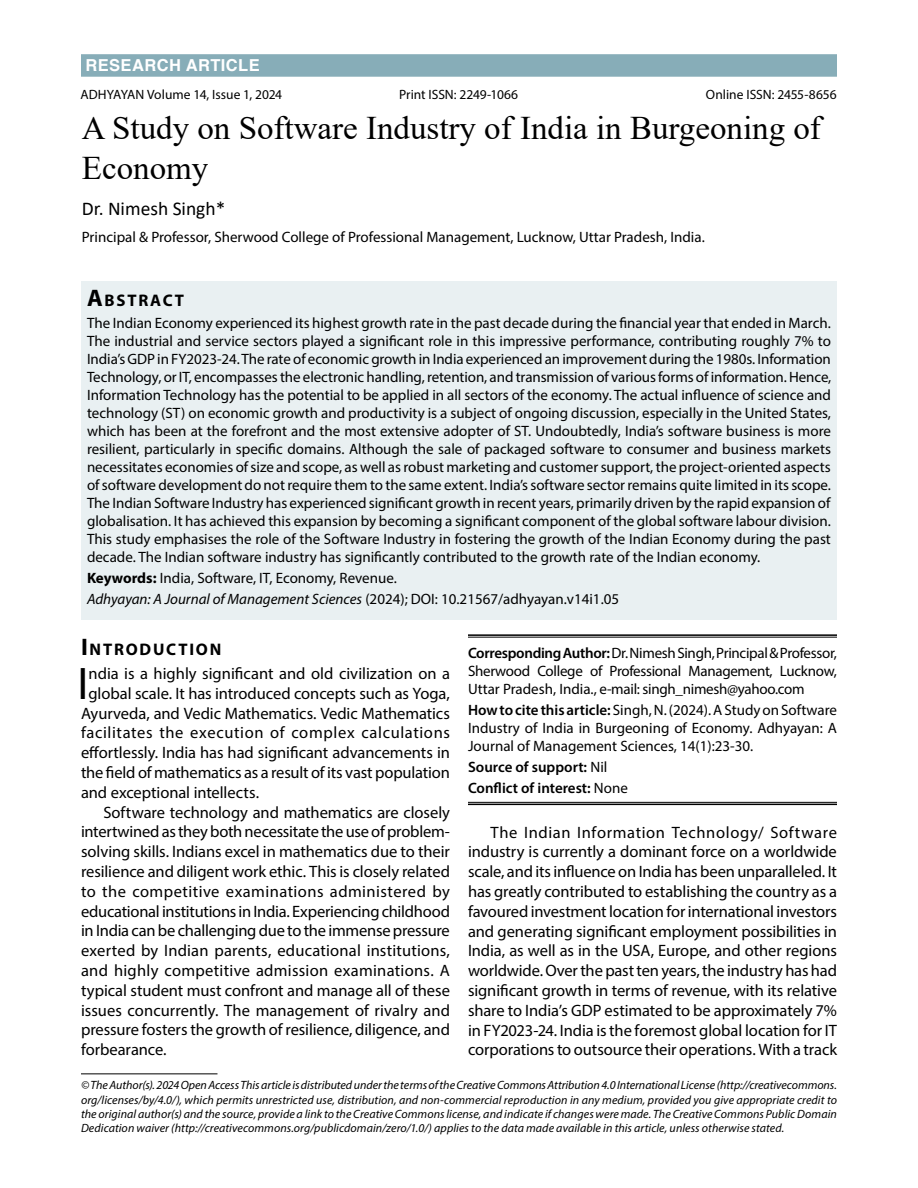
<style>
.page{position:relative;width:918px;height:1188px;background:#fff}
.page>*{position:absolute;margin:0;border:0;box-sizing:border-box;transform-origin:0 0}
.Body_flush{font:45.9px "Myriad Pro";color:#000}
.article_head{font:33px/39.6px "Times New Roman";color:#000}
.author{font:19.5px "Calibri";color:#000}
.A{font:700 16.8px "Myriad Pro";letter-spacing:.105em;color:#000}
.text{font:16.5px/19.8px "Myriad Pro";letter-spacing:-.005em;color:#000;text-align:justify}
.Body_flush-2{font:16.5px "Myriad Pro";color:#000}
.Body_flush-3{font:16.5px "Myriad Pro";letter-spacing:.04em;color:#000}
.Subject{font:700 16.5px "Helvetica";letter-spacing:.025em;color:#fff}
.Abstract{font:15px/18px "Myriad Pro";color:#000;text-align:justify}
.affiliation{font:15px/18px "Myriad Pro";color:#000;text-align:justify}
.Abstract-2{font:italic 15px "Myriad Pro";color:#000}
.affiliation-2{font:600 15px "Myriad Pro";color:#000}
.Body_flush_copy{font:13.5px "Myriad Pro";color:#000}
.Bottom_1st_page{font:italic 12px/14.4px "Myriad Pro";letter-spacing:.005em;color:#000;text-align:justify}
.s1{font-size:24px}
.s2{font-weight:700}
.s3{font-style:normal}
.s4{font-weight:600}
.s5{font-weight:400}
</style>
<div class="page">
<div style="left:81px;top:282px;width:756px;height:338px;background:#e9f0f2"></div>
<hr style="left:468px;top:634px;width:369px;height:2px;background:#000">
<hr style="left:468px;top:637px;width:369px;height:1px;background:#000">
<hr style="left:81px;top:1073px;width:137px;height:1px;background:#000">
<hr style="left:468px;top:802px;width:369px;height:1px;background:#000">
<hr style="left:468px;top:804px;width:369px;height:1px;background:#000">
<div style="left:81px;top:54px;width:756px;height:23px;background:#87adb8"></div>
<p class="Subject" style="left:86px;top:52px;width:176px">RESEARCH ARTICLE</p>
<p class="Body_flush_copy" style="left:81px;top:86px;width:203px">ADHYAYAN Volume 14, Issue 1, 2024</p>
<p class="Body_flush_copy" style="left:399px;top:86px;width:121px">Print ISSN: 2249-1066</p>
<p class="Body_flush_copy" style="left:706px;top:86px;width:132px">Online ISSN: 2455-8656</p>
<p class="article_head" style="left:82px;top:107px;width:741px">A Study on Software Industry of India in Burgeoning of<br>Economy</p>
<p class="author" style="left:82px;top:195px;width:145px">Dr. Nimesh Singh*</p>
<p class="affiliation" style="left:82px;top:228px;width:624px">Principal &amp; Professor, Sherwood College of Professional Management, Lucknow, Uttar Pradesh, India.</p>
<p class="A" style="left:87px;top:289px;width:98px"><span class="s1">A</span>BSTRACT</p>
<p class="Abstract" style="left:87px;top:314px;width:746px">The Indian Economy experienced its highest growth rate in the past decade during the financial year that ended in March.<br>The industrial and service sectors played a significant role in this impressive performance, contributing roughly 7% to India’s GDP in FY2023-24. The rate of economic growth in India experienced an improvement during the 1980s. Information Technology, or IT, encompasses the electronic handling, retention, and transmission of various forms of information. Hence, Information Technology has the potential to be applied in all sectors of the economy. The actual influence of science and technology (ST) on economic growth and productivity is a subject of ongoing discussion, especially in the United States, which has been at the forefront and the most extensive adopter of ST. Undoubtedly, India’s software business is more resilient, particularly in specific domains. Although the sale of packaged software to consumer and business markets necessitates economies of size and scope, as well as robust marketing and customer support, the project-oriented aspects of software development do not require them to the same extent. India’s software sector remains quite limited in its scope.<br>The Indian Software Industry has experienced significant growth in recent years, primarily driven by the rapid expansion of globalisation. It has achieved this expansion by becoming a significant component of the global software labour division.<br>This study emphasises the role of the Software Industry in fostering the growth of the Indian Economy during the past decade. The Indian software industry has significantly contributed to the growth rate of the Indian economy.</p>
<p class="Abstract" style="left:87px;top:569px;width:311px"><span class="s2">Keywords:</span> India, Software, IT, Economy, Revenue.</p>
<p class="Abstract-2" style="left:87px;top:590px;width:534px">Adhyayan: A Journal of Management Sciences <span class="s3">(2024); DOI: 10.21567/adhyayan.v14i1.05</span></p>
<p class="A" style="left:81px;top:638px;width:142px"><span class="s1">I</span>NTRODUCTION</p>
<p class="Body_flush" style="left:78px;top:655px;width:12px">I</p>
<p class="Body_flush-2" style="left:88px;top:663px;width:363px">ndia is a highly significant and old civilization on a</p>
<p class="Body_flush-2" style="left:88px;top:683px;width:363px">global scale. It has introduced concepts such as Yoga,</p>
<p class="Body_flush-2" style="left:81px;top:703px;width:371px">Ayurveda, and Vedic Mathematics. Vedic Mathematics</p>
<p class="Body_flush-3" style="left:81px;top:723px;width:370px">facilitates the execution of complex calculations</p>
<p class="Body_flush-2" style="left:81px;top:743px;width:370px">effortlessly. India has had significant advancements in</p>
<p class="Body_flush-2" style="left:81px;top:762px;width:370px">the field of mathematics as a result of its vast population</p>
<p class="Body_flush-2" style="left:81px;top:782px;width:180px">and exceptional intellects.</p>
<p class="text" style="left:81px;top:802px;width:371px;text-indent:22px">Software technology and mathematics are closely intertwined as they both necessitate the use of problem&shy;solving skills. Indians excel in mathematics due to their resilience and diligent work ethic. This is closely related to the competitive examinations administered by educational institutions in India. Experiencing childhood in India can be challenging due to the immense pressure exerted by Indian parents, educational institutions, and highly competitive admission examinations. A typical student must confront and manage all of these issues concurrently. The management of rivalry and pressure fosters the growth of resilience, diligence, and forbearance.</p>
<p class="affiliation" style="left:468px;top:644px;width:370px"><span class="s4">Corresponding Author:</span> Dr. Nimesh Singh, Principal &amp; Professor, Sherwood College of Professional Management, Lucknow, Uttar Pradesh, India., e-mail: singh_nimesh@yahoo.com</p>
<p class="affiliation" style="left:468px;top:701px;width:371px"><span class="s4">How to cite this article:</span> Singh, N. (2024). A Study on Software Industry of India in Burgeoning of Economy. Adhyayan: A Journal of Management Sciences, 14(1):23-30.</p>
<p class="affiliation-2" style="left:468px;top:758px;width:141px">Source of support: <span class="s5">Nil</span></p>
<p class="affiliation-2" style="left:468px;top:778px;width:161px">Conflict of interest: <span class="s5">None</span></p>
<p class="text" style="left:468px;top:822px;width:371px;text-indent:22px">The Indian Information Technology/ Software industry is currently a dominant force on a worldwide scale, and its influence on India has been unparalleled. It has greatly contributed to establishing the country as a favoured investment location for international investors and generating significant employment possibilities in India, as well as in the USA, Europe, and other regions worldwide. Over the past ten years, the industry has had significant growth in terms of revenue, with its relative share to India’s GDP estimated to be approximately 7% in FY2023-24. India is the foremost global location for IT corporations to outsource their operations. With a track</p>
<p class="Bottom_1st_page" style="left:81px;top:1078px;width:757px">© The Author(s). 2024 Open Access This article is distributed under the terms of the Creative Commons Attribution 4.0 International License (http://creativecommons. org/licenses/by/4.0/), which permits unrestricted use, distribution, and non-commercial reproduction in any medium, provided you give appropriate credit to the original author(s) and the source, provide a link to the Creative Commons license, and indicate if changes were made. The Creative Commons Public Domain Dedication waiver (http://creativecommons.org/publicdomain/zero/1.0/) applies to the data made available in this article, unless otherwise stated.</p>
</div>
